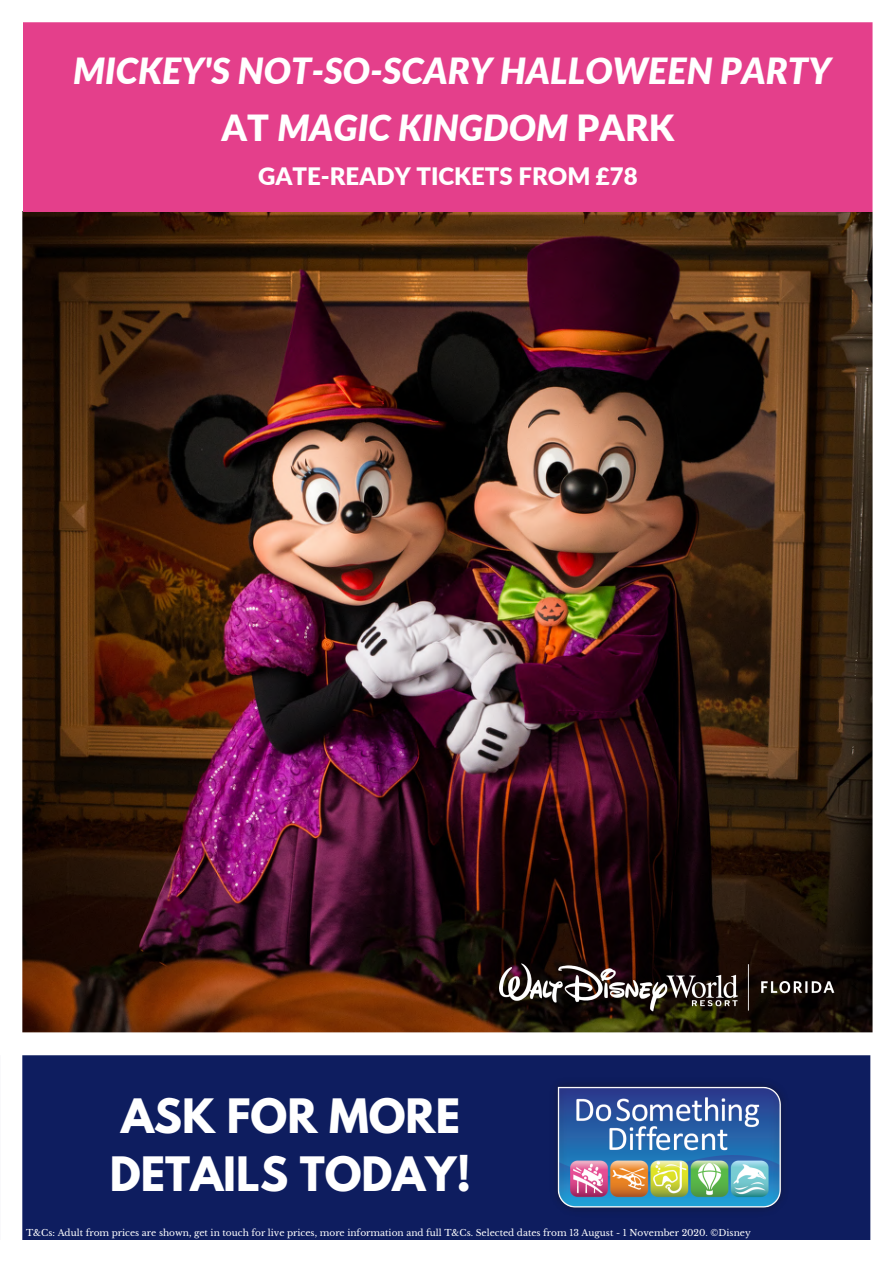
<style>
.page{position:relative;width:893px;height:1263px;background:#fff}
.page>*{position:absolute;margin:0;border:0;box-sizing:border-box;transform-origin:0 0}
.t1{font:700 42px/58.5px "League Spartan";color:#fff}
.t2{font:italic 900 36px/57.4px "Lato";color:#fff;text-align:center}
.t3{font:900 24px "Lato";color:#fff}
.t4{font:9px "Libre Baskerville";color:#fff}
.s1{font-style:normal}
</style>
<div class="page">
<svg style="left:22px;top:1055px;width:849px;height:185px;background:#1c2f6b"></svg>
<img style="left:22px;top:22px;width:851px;height:1011px">
<h2 class="t2" style="left:73px;top:41px;width:759px">MICKEY'S NOT-SO-SCARY HALLOWEEN PARTY<br><span class="s1">AT</span> MAGIC KINGDOM <span class="s1">PARK</span></h2>
<h3 class="t3" style="left:258px;top:161px;width:381px">GATE-READY TICKETS FROM £78</h3>
<h1 class="t1" style="left:110px;top:1092px;width:363px">ASK FOR MORE<br>DETAILS TODAY!</h1>
<p class="t4" style="left:26px;top:1227px;width:726px">T&amp;Cs: Adult from prices are shown, get in touch for live prices, more information and full T&amp;Cs. Selected dates from 13 August - 1 November 2020. ©Disney</p>
</div>
